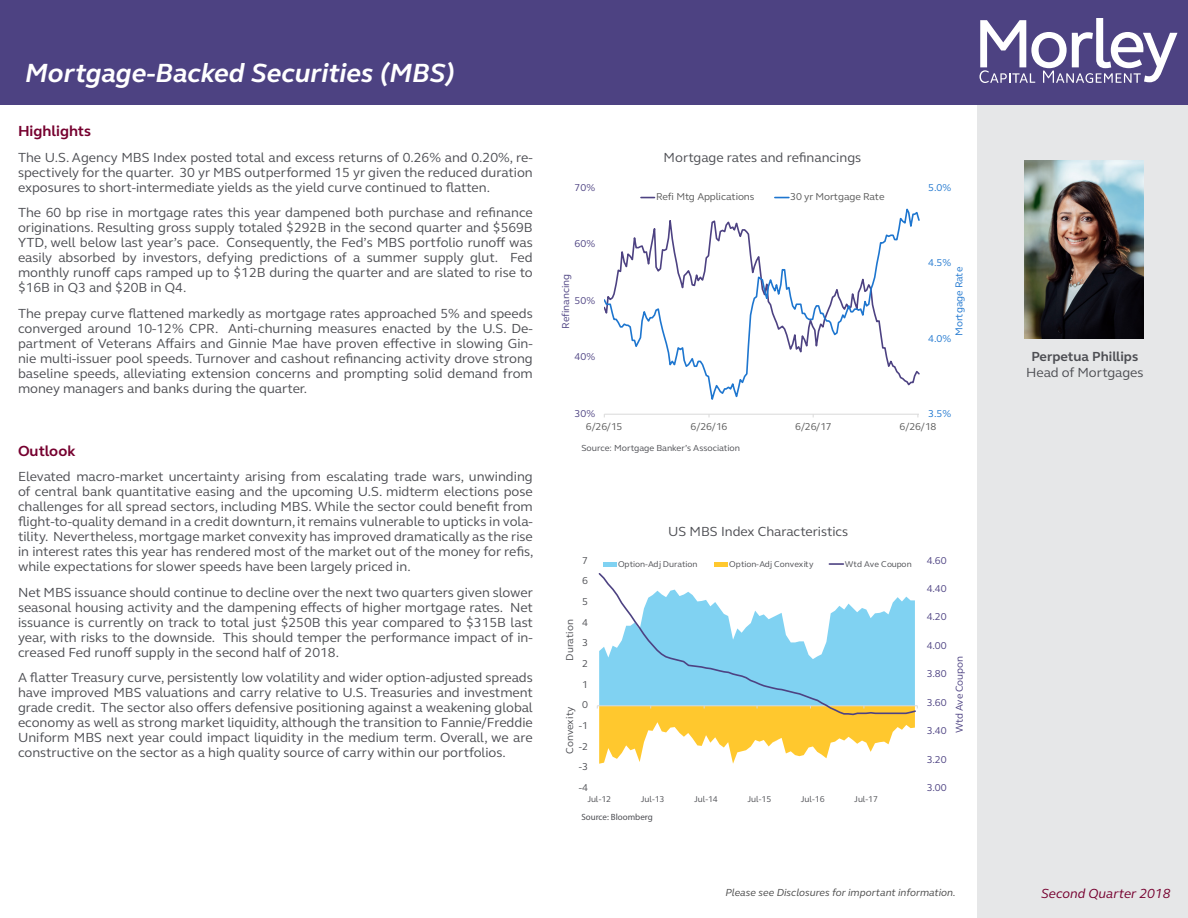
<style>
.page{position:relative;width:1188px;height:918px;background:#fff}
.page>*{position:absolute;margin:0;border:0;box-sizing:border-box;transform-origin:0 0}
.t1{font:italic 700 27px "FS Elliot Pro";color:#fff}
.Highlights_and_Outlo{font:700 15px "FS Elliot Pro";color:#76002f}
.Highlights_and_Outlo-2{font:13.5px/15px "FS Elliot Pro";color:#4d4e53;text-align:justify}
.t2{font:italic 13.5px "FS Elliot Pro";color:#76002f}
.t3{font:700 13.5px "FS Elliot Pro";color:#4d4e53}
.t4{font:italic 10.5px "FS Elliot Pro";color:#4d4d4d}
.t5{font:10.2px "FS Elliot Pro";letter-spacing:.005em;color:#4d4282}
.t6{font:10.2px "FS Elliot Pro";letter-spacing:-.005em;color:#595959}
.t7{font:10.2px "FS Elliot Pro";letter-spacing:-.005em;color:#4d4e53}
.t8{font:10.2px "FS Elliot Pro";letter-spacing:-.005em;color:#1e76cf}
.t9{font:9px "FS Elliot Pro";color:#4d4e53}
.t10{font:9px "Myriad Pro";color:#4d4e53}
.t11{font:8.55px "FS Elliot Pro";letter-spacing:-.015em;color:#4d4e53}
</style>
<div class="page">
<div style="left:978px;top:105px;width:210px;height:813px;background:#e6e7e8"></div>
<div style="left:1px;top:0;width:1187px;height:105px;background:#4d4282"></div>
<svg style="left:980px;top:18px;width:197px;height:65px"></svg>
<img style="left:1025px;top:160px;width:119px;height:179px">
<hr style="left:604px;top:414px;width:315px;height:1px;background:#d9d9d9">
<svg style="left:604px;top:208px;width:315px;height:192px"></svg>
<svg style="left:641px;top:197px;width:13px;height:1px"></svg>
<svg style="left:775px;top:197px;width:14px;height:1px"></svg>
<svg style="left:599px;top:705px;width:319px;height:59px"></svg>
<svg style="left:597px;top:573px;width:320px;height:143px"></svg>
<hr style="left:603px;top:562px;width:13px;height:4px;background:#80d2f2">
<hr style="left:714px;top:562px;width:14px;height:4px;background:#ffc82e">
<svg style="left:829px;top:563px;width:14px;height:2px"></svg>
<p class="t1" style="left:25px;top:55px;width:431px">Mortgage-Backed Securities (MBS)</p>
<p class="Highlights_and_Outlo" style="left:18px;top:121px;width:75px">Highlights</p>
<p class="Highlights_and_Outlo-2" style="left:18px;top:149px;width:516px">The U.S. Agency MBS Index posted total and excess returns of 0.26% and 0.20%, re&shy;spectively for the quarter. 30 yr MBS outperformed 15 yr given the reduced duration exposures to short-intermediate yields as the yield curve continued to flatten.</p>
<p class="Highlights_and_Outlo-2" style="left:18px;top:205px;width:516px">The 60 bp rise in mortgage rates this year dampened both purchase and refinance originations. Resulting gross supply totaled $292B in the second quarter and $569B YTD, well below last year’s pace. Consequently, the Fed’s MBS portfolio runoff was easily absorbed by investors, defying predictions of a summer supply glut. Fed monthly runoff caps ramped up to $12B during the quarter and are slated to rise to $16B in Q3 and $20B in Q4.</p>
<p class="Highlights_and_Outlo-2" style="left:18px;top:305px;width:516px">The prepay curve flattened markedly as mortgage rates approached 5% and speeds converged around 10-12% CPR. Anti-churning measures enacted by the U.S. De&shy;partment of Veterans Affairs and Ginnie Mae have proven effective in slowing Gin&shy;nie multi-issuer pool speeds. Turnover and cashout refinancing activity drove strong baseline speeds, alleviating extension concerns and prompting solid demand from money managers and banks during the quarter.</p>
<p class="Highlights_and_Outlo" style="left:18px;top:441px;width:59px">Outlook</p>
<p class="Highlights_and_Outlo-2" style="left:18px;top:469px;width:517px">Elevated macro-market uncertainty arising from escalating trade wars, unwinding of central bank quantitative easing and the upcoming U.S. midterm elections pose challenges for all spread sectors, including MBS. While the sector could benefit from flight-to-quality demand in a credit downturn, it remains vulnerable to upticks in vola&shy;tility. Nevertheless, mortgage market convexity has improved dramatically as the rise in interest rates this year has rendered most of the market out of the money for refis, while expectations for slower speeds have been largely priced in.</p>
<p class="Highlights_and_Outlo-2" style="left:18px;top:584px;width:517px">Net MBS issuance should continue to decline over the next two quarters given slower seasonal housing activity and the dampening effects of higher mortgage rates. Net issuance is currently on track to total just $250B this year compared to $315B last year, with risks to the downside. This should temper the performance impact of in&shy;creased Fed runoff supply in the second half of 2018.</p>
<p class="Highlights_and_Outlo-2" style="left:18px;top:670px;width:516px">A flatter Treasury curve, persistently low volatility and wider option-adjusted spreads have improved MBS valuations and carry relative to U.S. Treasuries and investment grade credit. The sector also offers defensive positioning against a weakening global economy as well as strong market liquidity, although the transition to Fannie/Freddie Uniform MBS next year could impact liquidity in the medium term. Overall, we are constructive on the sector as a high quality source of carry within our portfolios.</p>
<p class="t5" style="left:575px;top:181px;width:22px">70%</p>
<p class="t5" style="left:575px;top:237px;width:22px">60%</p>
<p class="t5" style="left:559px;top:329px;width:57px;rotate:-90deg">Refinancing</p>
<p class="t5" style="left:575px;top:294px;width:22px">50%</p>
<p class="t5" style="left:575px;top:350px;width:22px">40%</p>
<p class="t5" style="left:575px;top:407px;width:22px">30%</p>
<p class="Highlights_and_Outlo-2" style="left:664px;top:149px;width:199px">Mortgage rates and refinancings</p>
<p class="t6" style="left:656px;top:190px;width:100px">Refi Mtg Applications</p>
<p class="t6" style="left:790px;top:190px;width:96px">30 yr Mortgage Rate</p>
<p class="t8" style="left:928px;top:181px;width:24px">5.0%</p>
<p class="t8" style="left:928px;top:256px;width:24px">4.5%</p>
<p class="t8" style="left:952px;top:336px;width:71px;rotate:-90deg">Mortgage Rate</p>
<p class="t8" style="left:928px;top:331px;width:24px">4.0%</p>
<p class="t8" style="left:928px;top:407px;width:24px">3.5%</p>
<p class="t6" style="left:586px;top:419px;width:38px">6/26/15</p>
<p class="t6" style="left:691px;top:419px;width:38px">6/26/16</p>
<p class="t6" style="left:795px;top:419px;width:38px">6/26/17</p>
<p class="t6" style="left:900px;top:419px;width:38px">6/26/18</p>
<p class="t9" style="left:581px;top:441px;width:160px">Source: Mortgage Banker’s Association</p>
<p class="t7" style="left:582px;top:553px;width:7px">7</p>
<p class="t7" style="left:582px;top:574px;width:7px">6</p>
<p class="t7" style="left:563px;top:661px;width:43px;rotate:-90deg">Duration</p>
<p class="t7" style="left:582px;top:595px;width:7px">5</p>
<p class="t7" style="left:582px;top:615px;width:7px">4</p>
<p class="t7" style="left:582px;top:636px;width:7px">3</p>
<p class="t7" style="left:582px;top:657px;width:7px">2</p>
<p class="t7" style="left:582px;top:677px;width:7px">1</p>
<p class="t7" style="left:582px;top:698px;width:7px">0</p>
<p class="t7" style="left:563px;top:754px;width:48px;rotate:-90deg">Convexity</p>
<p class="t7" style="left:579px;top:719px;width:11px">-1</p>
<p class="t7" style="left:579px;top:739px;width:11px">-2</p>
<p class="t7" style="left:579px;top:760px;width:11px">-3</p>
<p class="t7" style="left:579px;top:781px;width:11px">-4</p>
<p class="Highlights_and_Outlo-2" style="left:668px;top:524px;width:182px">US MBS Index Characteristics</p>
<p class="t11" style="left:618px;top:558px;width:81px">Option-Adj Duration</p>
<p class="t11" style="left:729px;top:558px;width:86px">Option-Adj Convexity</p>
<p class="t11" style="left:845px;top:558px;width:69px">Wtd Ave Coupon</p>
<p class="t11" style="left:587px;top:793px;width:25px">Jul-12</p>
<p class="t11" style="left:641px;top:793px;width:25px">Jul-13</p>
<p class="t11" style="left:694px;top:793px;width:25px">Jul-14</p>
<p class="t11" style="left:747px;top:793px;width:25px">Jul-15</p>
<p class="t11" style="left:801px;top:793px;width:25px">Jul-16</p>
<p class="t11" style="left:854px;top:793px;width:25px">Jul-17</p>
<p class="t10" style="left:581px;top:811px;width:73px">Source: Bloomberg</p>
<p class="t5" style="left:927px;top:553px;width:21px">4.60</p>
<p class="t5" style="left:927px;top:582px;width:21px">4.40</p>
<p class="t5" style="left:927px;top:610px;width:21px">4.20</p>
<p class="t5" style="left:927px;top:639px;width:21px">4.00</p>
<p class="t5" style="left:927px;top:667px;width:21px">3.80</p>
<p class="t5" style="left:927px;top:695px;width:21px">3.60</p>
<p class="t5" style="left:927px;top:724px;width:21px">3.40</p>
<p class="t5" style="left:927px;top:752px;width:21px">3.20</p>
<p class="t5" style="left:927px;top:781px;width:21px">3.00</p>
<p class="t5" style="left:952px;top:733px;width:79px;rotate:-90deg">Wtd Ave Coupon</p>
<p class="t3" style="left:1031px;top:347px;width:108px">Perpetua Phillips</p>
<p class="Highlights_and_Outlo-2" style="left:1026px;top:364px;width:119px">Head of Mortgages</p>
<p class="t4" style="left:725px;top:885px;width:232px">Please see Disclosures for important information.</p>
<p class="t2" style="left:1041px;top:885px;width:131px">Second Quarter 2018</p>
</div>
